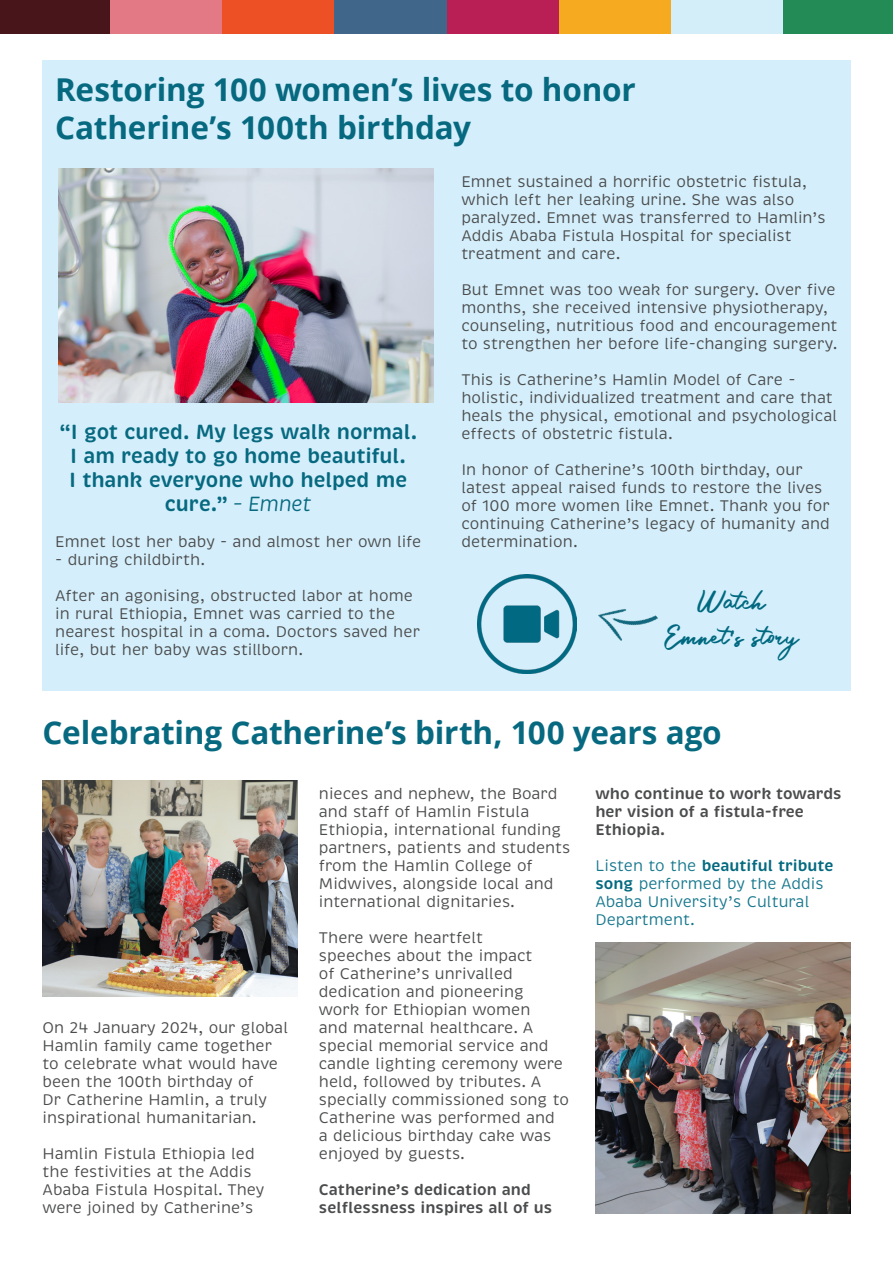
<style>
.page{position:relative;width:893px;height:1263px;background:#fff}
.page>*{position:absolute;margin:0;border:0;box-sizing:border-box;transform-origin:0 0}
.t1{font:45px "Predators";color:#006980}
.t2{font:700 31.5px/38.4px "Open Sans";letter-spacing:-.005em;color:#076980}
.t3{font:600 21px/24px "Brevia";letter-spacing:-.005em;color:#076980;text-align:center}
.t4{font:15.75px/18px "Brevia";color:#4b4c4d}
.t5{font:600 15.75px/18px "Brevia";color:#4b4c4d}
.t6{font:15.75px/18px "Brevia";color:#18788e}
.s1{font-weight:400;font-style:italic}
.s2{font-weight:600;color:#046a80}
</style>
<div class="page">
<div style="left:0;top:0;width:110px;height:34px;background:#47151a"></div>
<div style="left:110px;top:0;width:112px;height:34px;background:#e27985"></div>
<div style="left:222px;top:0;width:113px;height:34px;background:#ed5025"></div>
<div style="left:335px;top:0;width:112px;height:34px;background:#406789"></div>
<div style="left:447px;top:0;width:112px;height:34px;background:#b91f55"></div>
<div style="left:559px;top:0;width:113px;height:34px;background:#f5aa1f"></div>
<div style="left:672px;top:0;width:112px;height:34px;background:#d3eef8"></div>
<div style="left:784px;top:0;width:109px;height:34px;background:#228b56"></div>
<div style="left:43px;top:61px;width:807px;height:630px;background:#d4effb"></div>
<img style="left:598px;top:609px;width:60px;height:32px">
<img style="left:58px;top:169px;width:376px;height:234px">
<img style="left:43px;top:781px;width:255px;height:216px">
<img style="left:595px;top:943px;width:255px;height:270px">
<img style="left:478px;top:575px;width:99px;height:99px">
<p class="t2" style="left:55px;top:69px;width:582px">Restoring 100 women’s lives to honor<br>Catherine’s 100th birthday</p>
<p class="t3" style="left:59px;top:420px;width:360px">“I got cured. My legs walk normal.<br>I am ready to go home beautiful.<br>I thank everyone who helped me cure.” <span class="s1">– Emnet</span></p>
<p class="t4" style="left:55px;top:532px;width:368px">Emnet lost her baby - and almost her own life</p>
<p class="t4" style="left:55px;top:550px;width:151px">- during childbirth.</p>
<p class="t4" style="left:55px;top:586px;width:366px">After an agonising, obstructed labor at home in rural Ethiopia, Emnet was carried to the nearest hospital in a coma. Doctors saved her life, but her baby was stillborn.</p>
<p class="t4" style="left:461px;top:172px;width:366px">Emnet sustained a horrific obstetric fistula, which left her leaking urine. She was also paralyzed. Emnet was transferred to Hamlin’s Addis Ababa Fistula Hospital for specialist treatment and care.</p>
<p class="t4" style="left:461px;top:280px;width:378px">But Emnet was too weak for surgery. Over five months, she received intensive physiotherapy, counseling, nutritious food and encouragement to strengthen her before life-changing surgery.</p>
<p class="t4" style="left:461px;top:370px;width:377px">This is Catherine’s Hamlin Model of Care - holistic, individualized treatment and care that heals the physical, emotional and psychological effects of obstetric fistula.</p>
<p class="t4" style="left:461px;top:460px;width:370px">In honor of Catherine’s 100th birthday, our latest appeal raised funds to restore the lives of 100 more women like Emnet. Thank you for continuing Catherine’s legacy of humanity and determination.</p>
<p class="t1" style="left:698px;top:577px;width:69px">Watch</p>
<p class="t1" style="left:664px;top:612px;width:136px">Emnet’s story</p>
<p class="t2" style="left:43px;top:713px;width:681px">Celebrating Catherine’s birth, 100 years ago</p>
<p class="t4" style="left:43px;top:1018px;width:247px">On 24 January 2024, our global<br>Hamlin family came together to celebrate what would have been the 100th birthday of<br>Dr Catherine Hamlin, a truly inspirational humanitarian.</p>
<p class="t4" style="left:43px;top:1144px;width:223px">Hamlin Fistula Ethiopia led the festivities at the Addis<br>Ababa Fistula Hospital. They were joined by Catherine’s</p>
<p class="t4" style="left:319px;top:784px;width:253px">nieces and nephew, the Board and staff of Hamlin Fistula<br>Ethiopia, international funding partners, patients and students from the Hamlin College of<br>Midwives, alongside local and international dignitaries.</p>
<p class="t4" style="left:319px;top:928px;width:251px">There were heartfelt<br>speeches about the impact<br>of Catherine’s unrivalled dedication and pioneering<br>work for Ethiopian women<br>and maternal healthcare. A special memorial service and candle lighting ceremony were held, followed by tributes. A specially commissioned song to<br>Catherine was performed and<br>a delicious birthday cake was enjoyed by guests.</p>
<p class="t5" style="left:319px;top:1180px;width:235px">Catherine’s dedication and selflessness inspires all of us</p>
<p class="t5" style="left:595px;top:784px;width:248px">who continue to work towards her vision of a fistula-free<br>Ethiopia.</p>
<p class="t6" style="left:595px;top:856px;width:239px">Listen to the <span class="s2">beautiful tribute song</span> performed by the Addis<br>Ababa University’s Cultural<br>Department.</p>
</div>
